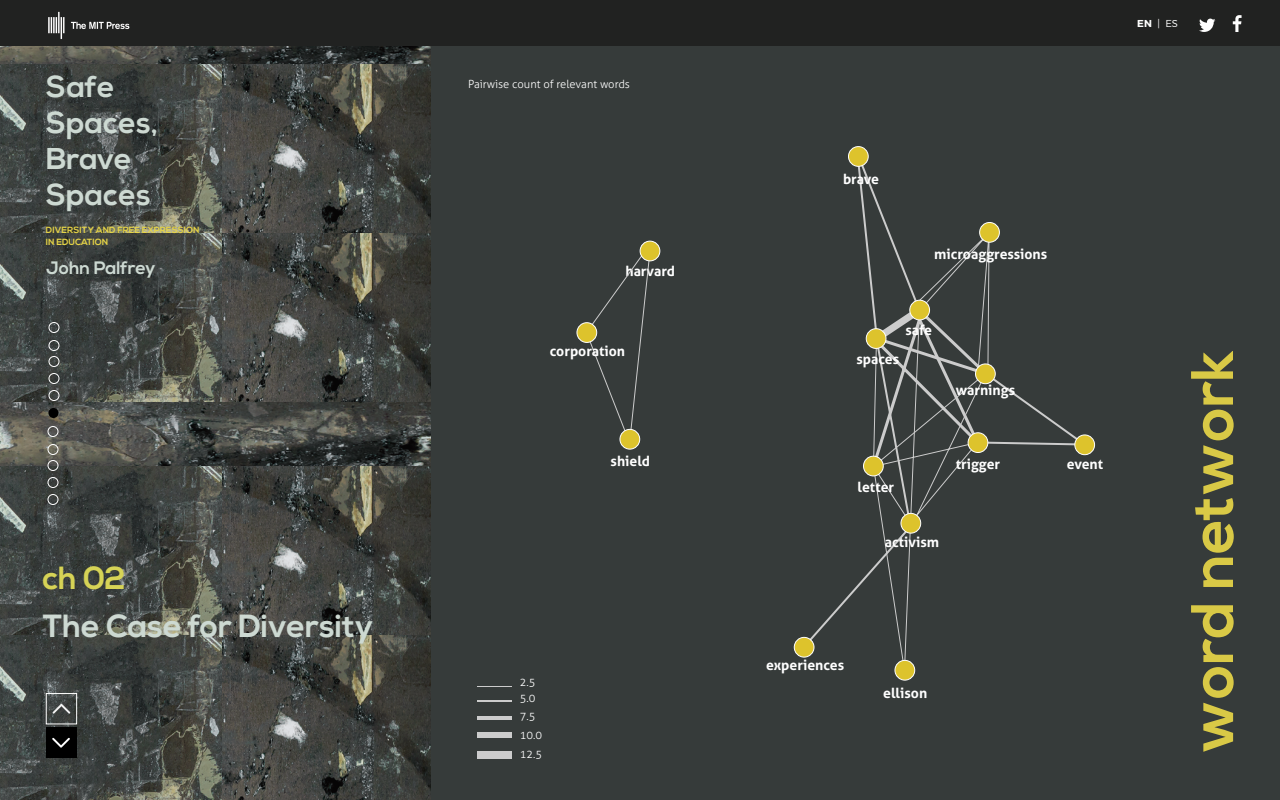
<style>
.page{position:relative;width:1280px;height:800px;background:#fff}
.page>*{position:absolute;margin:0;border:0;box-sizing:border-box;transform-origin:0 0}
.t1{font:700 60px "Nexa";color:#e6d447}
.t2{font:700 32px "Nexa";color:#cdd9d2}
.t3{font:700 32px "Nexa";color:#d6d356}
.t4{font:700 30px/36px "Nexa";color:#cdd9d2}
.t5{font:700 18px "Nexa";color:#cdd9d2}
.t6{font:700 14px "Aller";color:#fff}
.t7{font:300 11.2px/16px "Aller";color:#fff}
.t8{font:300 10px "Montserrat";color:#fff}
.t9{font:700 9px/12px "Nexa";color:#e6d447}
.s1{font-weight:700}
</style>
<div class="page">
<img style="left:0;top:46px;width:431px;height:754px">
<div style="left:431px;top:2px;width:849px;height:798px;background:#363b3a"></div>
<div style="left:0;top:0;width:1280px;height:46px;background:#212221"></div>
<svg style="left:1199px;top:19px;width:16px;height:13px"></svg>
<svg style="left:1233px;top:15px;width:9px;height:17px"></svg>
<img style="left:48px;top:11px;width:82px;height:28px">
<div style="left:46px;top:728px;width:30px;height:30px;background:#000"></div>
<svg style="left:52px;top:738px;width:18px;height:10px"></svg>
<div style="left:46px;top:693px;width:31px;height:31px;border:1px solid #fff"></div>
<svg style="left:53px;top:704px;width:17px;height:10px"></svg>
<div style="left:48px;top:494px;width:10px;height:11px;border:1px solid #fff;border-radius:50%"></div>
<div style="left:48px;top:477px;width:10px;height:11px;border:1px solid #fff;border-radius:50%"></div>
<div style="left:48px;top:460px;width:10px;height:11px;border:1px solid #fff;border-radius:50%"></div>
<div style="left:48px;top:444px;width:10px;height:11px;border:1px solid #fff;border-radius:50%"></div>
<div style="left:48px;top:426px;width:10px;height:11px;border:1px solid #fff;border-radius:50%"></div>
<div style="left:48px;top:408px;width:10px;height:10px;background:#000;border-radius:50%"></div>
<div style="left:48px;top:390px;width:12px;height:11px;border:1px solid #fff;border-radius:50%"></div>
<div style="left:48px;top:373px;width:12px;height:11px;border:1px solid #fff;border-radius:50%"></div>
<div style="left:48px;top:356px;width:12px;height:11px;border:1px solid #fff;border-radius:50%"></div>
<div style="left:48px;top:340px;width:12px;height:11px;border:1px solid #fff;border-radius:50%"></div>
<div style="left:48px;top:322px;width:12px;height:11px;border:1px solid #fff;border-radius:50%"></div>
<hr style="left:477px;top:686px;width:35px;height:1px;background:#ccc">
<hr style="left:477px;top:700px;width:35px;height:2px;background:#ccc">
<hr style="left:477px;top:716px;width:35px;height:4px;background:#ccc">
<div style="left:477px;top:732px;width:35px;height:6px;background:#ccc"></div>
<svg style="left:590px;top:250px;width:61px;height:193px"></svg>
<div style="left:620px;top:429px;width:20px;height:20px;background:#ddc32c;border-radius:50%"></div>
<div style="left:620px;top:429px;width:20px;height:20px;border:1px solid #fff;border-radius:50%"></div>
<div style="left:577px;top:323px;width:20px;height:19px;background:#ddc32c;border-radius:50%"></div>
<div style="left:577px;top:322px;width:20px;height:21px;border:1px solid #fff;border-radius:50%"></div>
<div style="left:640px;top:241px;width:20px;height:20px;background:#ddc32c;border-radius:50%"></div>
<div style="left:640px;top:241px;width:20px;height:20px;border:1px solid #fff;border-radius:50%"></div>
<svg style="left:794px;top:637px;width:20px;height:20px"></svg>
<div style="left:794px;top:637px;width:20px;height:20px;border:1px solid #fff;border-radius:50%"></div>
<svg style="left:1075px;top:435px;width:20px;height:20px"></svg>
<div style="left:1075px;top:435px;width:20px;height:20px;border:1px solid #fff;border-radius:50%"></div>
<svg style="left:801px;top:146px;width:290px;height:530px"></svg>
<div style="left:895px;top:660px;width:20px;height:20px;background:#ddc32c;border-radius:50%"></div>
<div style="left:895px;top:660px;width:20px;height:20px;border:1px solid #fff;border-radius:50%"></div>
<div style="left:901px;top:513px;width:20px;height:20px;background:#ddc32c;border-radius:50%"></div>
<div style="left:901px;top:513px;width:20px;height:20px;border:1px solid #fff;border-radius:50%"></div>
<div style="left:864px;top:456px;width:19px;height:20px;background:#ddc32c;border-radius:50%"></div>
<div style="left:863px;top:456px;width:21px;height:20px;border:1px solid #fff;border-radius:50%"></div>
<div style="left:477px;top:751px;width:35px;height:8px;background:#ccc"></div>
<h3 class="t4" style="left:46px;top:70px;width:114px">Safe<br>Spaces,<br>Brave<br>Spaces</h3>
<p class="t9" style="left:46px;top:224px;width:155px">DIVERSITY AND FREE EXPRESSION<br>IN EDUCATION</p>
<p class="t5" style="left:46px;top:257px;width:111px">John Palfrey</p>
<h2 class="t3" style="left:43px;top:559px;width:84px">ch 02</h2>
<h2 class="t2" style="left:43px;top:607px;width:332px">The Case for Diversity</h2>
<p class="t7" style="left:468px;top:76px;width:164px">Pairwise count of relevant words</p>
<p class="t6" style="left:625px;top:263px;width:51px">harvard</p>
<p class="t6" style="left:550px;top:343px;width:77px">corporation</p>
<p class="t6" style="left:611px;top:453px;width:41px">shield</p>
<p class="t7" style="left:520px;top:674px;width:17px">2.5<br>5.0</p>
<p class="t7" style="left:520px;top:707px;width:24px;line-height:19px">7.5<br>10.0</p>
<p class="t7" style="left:520px;top:746px;width:24px">12.5</p>
<p class="t8" style="left:1137px;top:18px;width:42px"><span class="s1">EN</span> | ES</p>
<p class="t6" style="left:843px;top:171px;width:38px">brave</p>
<p class="t6" style="left:934px;top:246px;width:114px">microaggressions</p>
<p class="t6" style="left:905px;top:322px;width:28px">safe</p>
<p class="t6" style="left:856px;top:351px;width:44px">spaces</p>
<p class="t6" style="left:956px;top:382px;width:61px">warnings</p>
<p class="t6" style="left:858px;top:479px;width:38px">letter</p>
<p class="t6" style="left:956px;top:456px;width:46px">trigger</p>
<p class="t6" style="left:1067px;top:456px;width:38px">event</p>
<p class="t6" style="left:885px;top:534px;width:56px">activism</p>
<p class="t6" style="left:766px;top:657px;width:80px">experiences</p>
<p class="t6" style="left:883px;top:685px;width:46px">ellison</p>
<h1 class="t1" style="left:1178px;top:754px;width:405px;rotate:-90deg">word network</h1>
</div>
